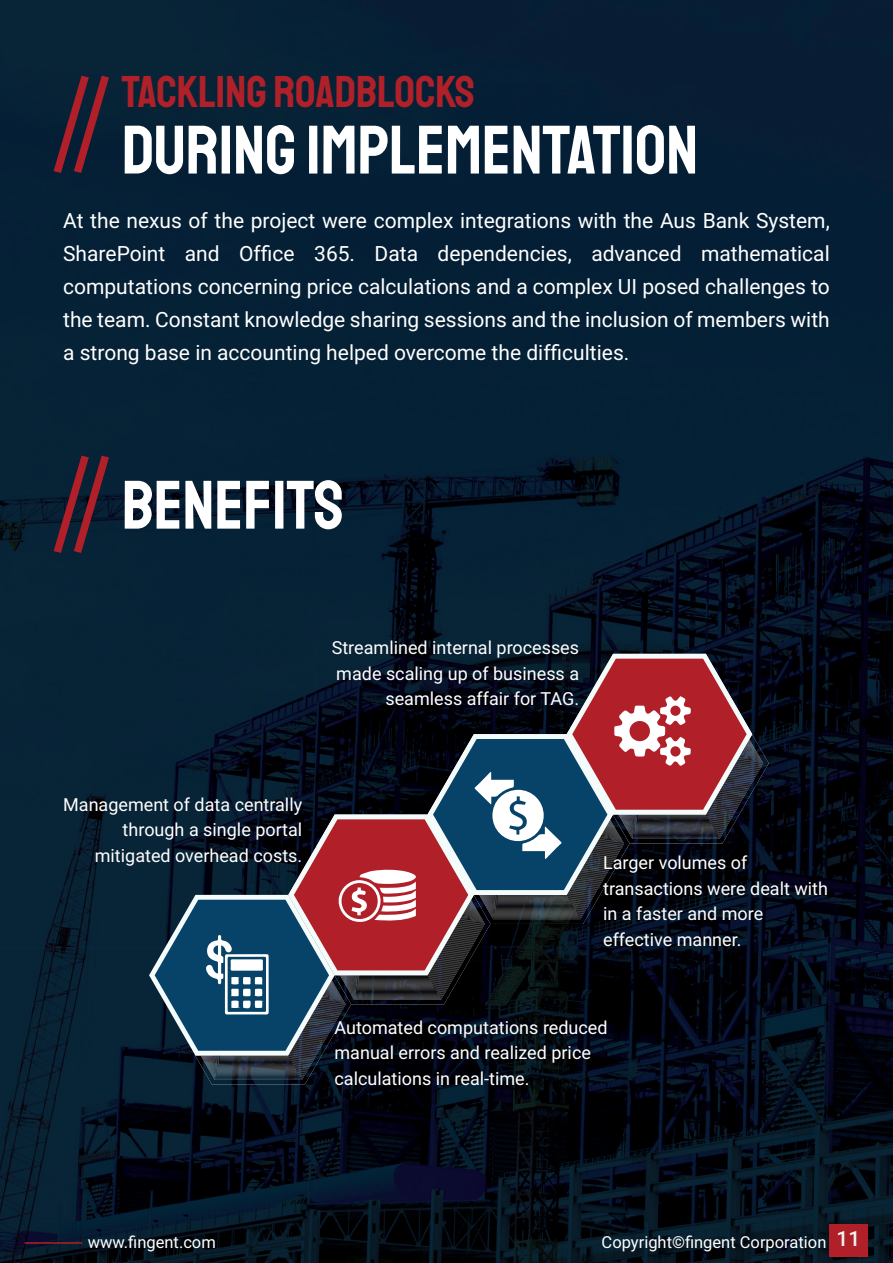
<style>
.page{position:relative;width:893px;height:1263px;background:#fff}
.page>*{position:absolute;margin:0;border:0;box-sizing:border-box;transform-origin:0 0}
.t1{font:68.7px "Staatliches";color:#fff}
.t2{font:45.15px "Staatliches";color:#b02029}
.t3{font:21px/33px "Roboto";color:#fff;text-align:justify}
.t4{font:18px/25.5px "Roboto";color:#fff}
.t5{font:16.5px "Roboto";color:#fff}
.s1{font-weight:500;font-size:21px;color:#f2f3f4}
</style>
<div class="page">
<img style="left:0;top:0;width:893px;height:1263px">
<svg style="left:54px;top:76px;width:55px;height:97px;background:#352032"></svg>
<svg style="left:54px;top:456px;width:55px;height:97px;background:#362030"></svg>
<img style="left:752px;top:734px;width:17px;height:109px">
<img style="left:195px;top:1055px;width:156px;height:30px">
<svg style="left:149px;top:654px;width:603px;height:401px;background:#342e3d"></svg>
<div style="left:829px;top:1224px;width:39px;height:32px;background:#b12029"></div>
<hr style="left:25px;top:1242px;width:57px;height:2px;background:#b02029">
<h2 class="t2" style="left:122px;top:61px;width:354px">TACKLING ROADBLOCKS</h2>
<h1 class="t1" style="left:122px;top:104px;width:578px">DURING IMPLEMENTATION</h1>
<p class="t3" style="left:63px;top:203px;width:768px">At the nexus of the project were complex integrations with the Aus Bank System, SharePoint and Office 365. Data dependencies, advanced mathematical computations concerning price calculations and a complex UI posed challenges to the team. Constant knowledge sharing sessions and the inclusion of members with a strong base in accounting helped overcome the difficulties.</p>
<h1 class="t1" style="left:122px;top:459px;width:223px">BENEFITS</h1>
<p class="t4" style="left:332px;top:634px;width:249px;text-align:right">Streamlined internal processes made scaling up of business a seamless affair for TAG.</p>
<p class="t4" style="left:63px;top:791px;width:241px;text-align:right">Management of data centrally through a single portal mitigated overhead costs.</p>
<p class="t4" style="left:603px;top:849px;width:226px">Larger volumes of transactions were dealt with in a faster and more effective manner.</p>
<p class="t4" style="left:334px;top:1014px;width:275px">Automated computations reduced manual errors and realized price calculations in real-time.</p>
<p class="t5" style="left:88px;top:1230px;width:130px">www.fingent.com</p>
<p class="t5" style="left:602px;top:1230px;width:260px">Copyright©fingent Corporation <span class="s1">11</span></p>
</div>
